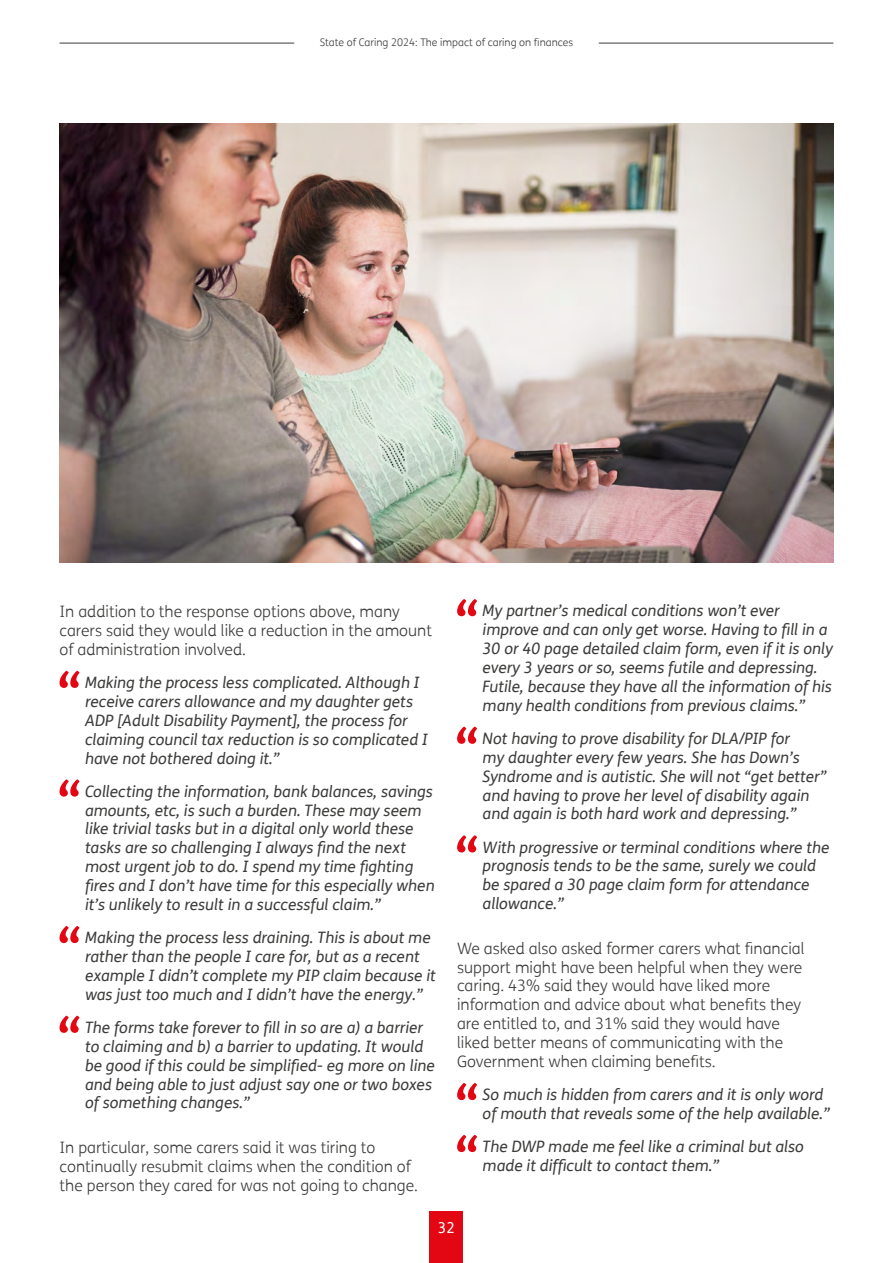
<style>
.page{position:relative;width:893px;height:1263px;background:#fff}
.page>*{position:absolute;margin:0;border:0;box-sizing:border-box;transform-origin:0 0}
.Inline_Quote{font:italic 15.75px/18.9px "FS Me";color:#3c3c3b}
.Body{font:300 15.75px/18.9px "FS Me";color:#3c3c3b}
.t1{font:15px "FS Me";color:#fff}
.t2{font:300 10.5px "FS Me";color:#3c3c3b}
</style>
<div class="page">
<svg style="left:60px;top:671px;width:19px;height:17px"></svg>
<svg style="left:60px;top:779px;width:19px;height:18px"></svg>
<svg style="left:60px;top:926px;width:19px;height:17px"></svg>
<svg style="left:60px;top:1015px;width:19px;height:18px"></svg>
<svg style="left:457px;top:599px;width:20px;height:17px"></svg>
<svg style="left:457px;top:726px;width:20px;height:18px"></svg>
<svg style="left:457px;top:835px;width:20px;height:17px"></svg>
<svg style="left:457px;top:1083px;width:20px;height:17px"></svg>
<svg style="left:457px;top:1135px;width:20px;height:17px"></svg>
<img style="left:60px;top:123px;width:773px;height:440px">
<div style="left:430px;top:1211px;width:33px;height:52px;background:#e30613"></div>
<hr style="left:60px;top:43px;width:234px;height:1px;background:#3c3c3b">
<hr style="left:599px;top:43px;width:234px;height:1px;background:#3c3c3b">
<p class="t2" style="left:320px;top:35px;width:255px">State of Caring 2024: The impact of caring on finances</p>
<p class="Body" style="left:60px;top:602px;width:374px">In addition to the response options above, many carers said they would like a reduction in the amount of administration involved.</p>
<p class="Inline_Quote" style="left:85px;top:672px;width:344px">Making the process less complicated. Although I receive carers allowance and my daughter gets ADP [Adult Disability Payment], the process for claiming council tax reduction is so complicated I have not bothered doing it.”</p>
<p class="Inline_Quote" style="left:85px;top:781px;width:351px">Collecting the information, bank balances, savings amounts, etc, is such a burden. These may seem like trivial tasks but in a digital only world these tasks are so challenging I always find the next most urgent job to do. I spend my time fighting fires and I don’t have time for this especially when it’s unlikely to result in a successful claim.”</p>
<p class="Inline_Quote" style="left:85px;top:928px;width:352px">Making the process less draining. This is about me rather than the people I care for, but as a recent example I didn’t complete my PIP claim because it was just too much and I didn’t have the energy.”</p>
<p class="Inline_Quote" style="left:85px;top:1017px;width:351px">The forms take forever to fill in so are a) a barrier to claiming and b) a barrier to updating. It would be good if this could be simplified- eg more on line and being able to just adjust say one or two boxes of something changes.”</p>
<p class="Body" style="left:60px;top:1137px;width:360px">In particular, some carers said it was tiring to continually resubmit claims when the condition of the person they cared for was not going to change.</p>
<p class="Inline_Quote" style="left:483px;top:601px;width:352px">My partner’s medical conditions won’t ever improve and can only get worse. Having to fill in a 30 or 40 page detailed claim form, even if it is only every 3 years or so, seems futile and depressing.<br>Futile, because they have all the information of his many health conditions from previous claims.”</p>
<p class="Inline_Quote" style="left:483px;top:728px;width:345px">Not having to prove disability for DLA/PIP for<br>my daughter every few years. She has Down’s Syndrome and is autistic. She will not “get better” and having to prove her level of disability again and again is both hard work and depressing.”</p>
<p class="Inline_Quote" style="left:483px;top:837px;width:348px">With progressive or terminal conditions where the prognosis tends to be the same, surely we could be spared a 30 page claim form for attendance allowance.”</p>
<p class="Body" style="left:457px;top:938px;width:349px">We asked also asked former carers what financial support might have been helpful when they were caring. 43% said they would have liked more information and advice about what benefits they are entitled to, and 31% said they would have liked better means of communicating with the Government when claiming benefits.</p>
<p class="Inline_Quote" style="left:483px;top:1085px;width:349px">So much is hidden from carers and it is only word of mouth that reveals some of the help available.”</p>
<p class="Inline_Quote" style="left:483px;top:1137px;width:323px">The DWP made me feel like a criminal but also made it difficult to contact them.”</p>
<p class="t1" style="left:438px;top:1217px;width:19px">32</p>
</div>
